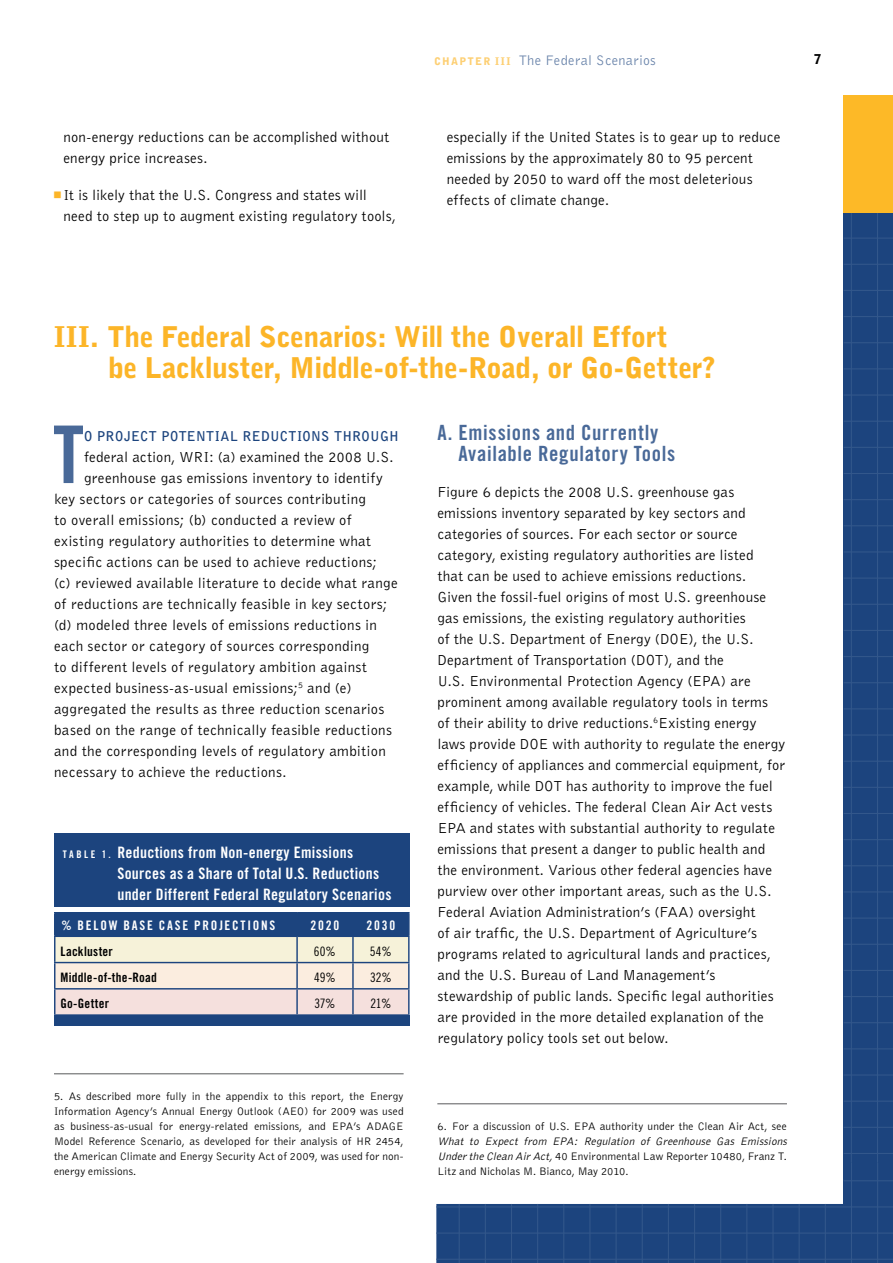
<style>
.page{position:relative;width:893px;height:1263px;background:#fff}
.page>*{position:absolute;margin:0;border:0;box-sizing:border-box;transform-origin:0 0}
.t1{font:79.65px "Trade Gothic Bold Cond Twenty";color:#496998}
.t2{font:900 28.5px/31.5px "Bell Gothic BT";letter-spacing:-.015em;color:#fcb528}
.t3{font:21px/21px "Trade Gothic Bold Cond Twenty";letter-spacing:.035em;color:#496998}
.t4{font:15.75px/21px "Trade Gothic Bold Cond Twenty";letter-spacing:.02em;color:#fff}
.t5{font:15px/21px "Bell Gothic BT";letter-spacing:.015em;color:#000}
.t6{font:14.25px "Bell Gothic BT";letter-spacing:.02em;color:#6b85ab}
.t7{font:700 13.5px "Bell Gothic BT";letter-spacing:.03em;color:#1c447e}
.t8{font:900 13.5px "Bell Gothic";color:#000}
.t9{font:13.2px "Trade Gothic Bold Cond Twenty";letter-spacing:.14em;color:#fff}
.t10{font:13.05px "Trade Gothic Bold Cond Twenty";letter-spacing:.015em;color:#000}
.t11{font:13.05px "Trade Gothic Cond Eighteen";letter-spacing:-.005em;color:#000}
.t12{font:300 11.25px/15px "Bell Gothic";letter-spacing:.01em;color:#000;text-align:justify}
.t13{font:italic 300 11.25px/15px "Bell Gothic";color:#000}
.t14{font:900 10.5px "Bell Gothic BT";color:#fdcf73}
.s1{font-weight:900;font-size:10.5px;color:#fdcf73}
.s2{font-size:10.5px}
.s3{font-style:normal}
</style>
<div class="page">
<svg style="left:844px;top:213px;width:49px;height:950px;background:#1d457f"></svg>
<div style="left:844px;top:96px;width:49px;height:117px;background:#fdb927"></div>
<svg style="left:436px;top:1163px;width:457px;height:100px;fill:#1c447e"></svg>
<hr style="left:54px;top:1073px;width:350px;height:1px;background:#58595b">
<hr style="left:437px;top:1103px;width:350px;height:1px;background:#58595b">
<hr style="left:408px;top:937px;width:2px;height:25px;background:#1c447e">
<hr style="left:353px;top:962px;width:57px;height:1px;background:#1c447e">
<hr style="left:408px;top:963px;width:2px;height:25px;background:#1c447e">
<hr style="left:353px;top:988px;width:57px;height:1px;background:#1c447e">
<svg style="left:54px;top:913px;width:355px;height:101px;background:#bebfc3"></svg>
<hr style="left:296px;top:989px;width:2px;height:25px;background:#1c447e">
<hr style="left:54px;top:1014px;width:243px;height:2px;background:#1c447e">
<hr style="left:352px;top:989px;width:2px;height:25px;background:#1c447e">
<hr style="left:297px;top:1014px;width:56px;height:2px;background:#1c447e">
<hr style="left:408px;top:989px;width:2px;height:25px;background:#1c447e">
<hr style="left:353px;top:1014px;width:57px;height:2px;background:#1c447e">
<hr style="left:54px;top:913px;width:2px;height:22px;background:#1c447e">
<hr style="left:296px;top:913px;width:2px;height:22px;background:#1c447e">
<hr style="left:54px;top:912px;width:243px;height:1px;background:#1c447e">
<hr style="left:54px;top:935px;width:243px;height:2px;background:#1c447e">
<hr style="left:352px;top:913px;width:2px;height:22px;background:#1c447e">
<hr style="left:297px;top:912px;width:56px;height:1px;background:#1c447e">
<hr style="left:297px;top:935px;width:56px;height:2px;background:#1c447e">
<hr style="left:408px;top:913px;width:2px;height:22px;background:#1c447e">
<hr style="left:353px;top:912px;width:57px;height:1px;background:#1c447e">
<hr style="left:353px;top:935px;width:57px;height:2px;background:#1c447e">
<div style="left:54px;top:1015px;width:356px;height:11px;background:#1c447e"></div>
<div style="left:54px;top:833px;width:356px;height:74px;background:#1c447e"></div>
<p class="t5" style="left:63px;top:126px;width:327px">non-energy reductions can be accomplished without energy price increases.</p>
<p class="t5" style="left:63px;top:184px;width:334px;text-indent:-9px"><sup>■</sup> It is likely that the U.S. Congress and states will need to step up to augment existing regulatory tools,</p>
<p class="t14" style="left:434px;top:55px;width:17px">Chapter</p>
<p class="t6" style="left:495px;top:51px;width:162px"><span class="s1">III</span> The Federal Scenarios</p>
<p class="t8" style="left:814px;top:51px;width:9px">7</p>
<p class="t5" style="left:447px;top:126px;width:335px">especially if the United States is to gear up to reduce emissions by the approximately 80 to 95 percent needed by 2050 to ward off the most deleterious effects of climate change.</p>
<h2 class="t2" style="left:108px;top:320px;width:608px;text-indent:-54px">III. The Federal Scenarios: Will the Overall Effort<br>be Lackluster, Middle-of-the-Road, or Go-Getter?</h2>
<h1 class="t1" style="left:53px;top:406px;width:32px">T</h1>
<p class="t7" style="left:84px;top:427px;width:316px">O PROJECT POTENTIAL REDUCTIONS THROU GH</p>
<p class="t5" style="left:84px;top:446px;width:311px">federal action, WRI: (a) examined the 2008 U.S.</p>
<p class="t5" style="left:84px;top:467px;width:300px">greenhouse gas emissions inventory to identify</p>
<p class="t5" style="left:54px;top:488px;width:313px">key sectors or categories of sources contributing</p>
<p class="t5" style="left:54px;top:509px;width:299px">to overall emissions; (b) conducted a review of</p>
<p class="t5" style="left:54px;top:530px;width:318px">existing regulatory authorities to determine what</p>
<p class="t5" style="left:54px;top:551px;width:324px">specific actions can be used to achieve reductions;</p>
<p class="t5" style="left:54px;top:572px;width:345px">(c) reviewed available literature to decide what range</p>
<p class="t5" style="left:54px;top:593px;width:335px">of reductions are technically feasible in key sectors;</p>
<p class="t5" style="left:54px;top:614px;width:325px">(d) modeled three levels of emissions reductions in</p>
<p class="t5" style="left:54px;top:635px;width:317px">each sector or category of sources corresponding</p>
<p class="t5" style="left:54px;top:656px;width:314px">to different levels of regulatory ambition against</p>
<p class="t5" style="left:54px;top:677px;width:299px">expected business-as-usual emissions;<sup>5</sup> and (e)</p>
<p class="t5" style="left:54px;top:698px;width:332px">aggregated the results as three reduction scenarios</p>
<p class="t5" style="left:54px;top:719px;width:339px">based on the range of technically feasible reductions</p>
<p class="t5" style="left:54px;top:740px;width:333px">and the corresponding levels of regulatory ambition</p>
<p class="t5" style="left:54px;top:761px;width:234px">necessary to achieve the reductions.</p>
<p class="t4" style="left:117px;top:842px;width:276px;text-indent:-55px"><span class="s2">T a b le 1 .</span> Reductions from Non-energy Emissions<br>Sources as a Share of Total U.S. Reductions under Different Federal Regulatory Scenarios</p>
<p class="t9" style="left:62px;top:917px;width:79px">% Bel ow base</p>
<p class="t9" style="left:159px;top:917px;width:9px">case</p>
<p class="t9" style="left:194px;top:917px;width:38px">pr ojecti</p>
<p class="t9" style="left:253px;top:917px;width:16px">ons</p>
<p class="t9" style="left:311px;top:917px;width:30px">2020</p>
<p class="t9" style="left:367px;top:917px;width:30px">2030</p>
<p class="t10" style="left:61px;top:943px;width:54px">Lackluster</p>
<p class="t11" style="left:314px;top:943px;width:24px">60%</p>
<p class="t11" style="left:370px;top:943px;width:24px">54%</p>
<p class="t10" style="left:61px;top:969px;width:98px">Middle-of-the-Road</p>
<p class="t11" style="left:314px;top:969px;width:23px">49%</p>
<p class="t11" style="left:370px;top:969px;width:23px">32%</p>
<p class="t10" style="left:61px;top:995px;width:50px">Go-Getter</p>
<p class="t11" style="left:314px;top:996px;width:23px">37%</p>
<p class="t11" style="left:370px;top:996px;width:23px">21%</p>
<p class="t12" style="left:54px;top:1089px;width:351px">5. As described more fully in the appendix to this report, the Energy Information Agency’s Annual Energy Outlook (AEO) for 2009 was used as business-as-usual for energy-related emissions, and EPA’s ADAGE Model Reference Scenario, as developed for their analysis of HR 2454, the American Climate and Energy Security Act of 2009, was used for non&shy;energy emissions.</p>
<h3 class="t3" style="left:458px;top:422px;width:218px;text-indent:-21px">A. Emissions and Currently<br>Available Regulatory Tools</h3>
<p class="t5" style="left:437px;top:481px;width:349px">Figure 6 depicts the 2008 U.S. greenhouse gas emissions inventory separated by key sectors and categories of sources. For each sector or source category, existing regulatory authorities are listed<br>that can be used to achieve emissions reductions.<br>Given the fossil-fuel origins of most U.S. greenhouse gas emissions, the existing regulatory authorities<br>of the U.S. Department of Energy (DOE), the U.S.<br>Department of Transportation (DOT), and the<br>U.S. Environmental Protection Agency (EPA) are prominent among available regulatory tools in terms<br>of their ability to drive reductions.<sup>6</sup>Existing energy laws provide DOE with authority to regulate the energy efficiency of appliances and commercial equipment, for example, while DOT has authority to improve the fuel efficiency of vehicles. The federal Clean Air Act vests EPA and states with substantial authority to regulate emissions that present a danger to public health and the environment. Various other federal agencies have purview over other important areas, such as the U.S.<br>Federal Aviation Administration’s (FAA) oversight<br>of air traffic, the U.S. Department of Agriculture’s programs related to agricultural lands and practices, and the U.S. Bureau of Land Management’s stewardship of public lands. Specific legal authorities are provided in the more detailed explanation of the regulatory policy tools set out below.</p>
<p class="t12" style="left:437px;top:1119px;width:351px">6. For a discussion of U.S. EPA authority under the Clean Air Act, see</p>
<p class="t13" style="left:437px;top:1134px;width:354px">What to Expect from EPA: Regulation of Greenhouse Gas Emissions<br>UndertheClean AirAct,<span class="s3">40 Environmental Law Reporter 10480, Franz T.<br>Litz and Nicholas M. Bianco, May 2010.</span></p>
</div>
